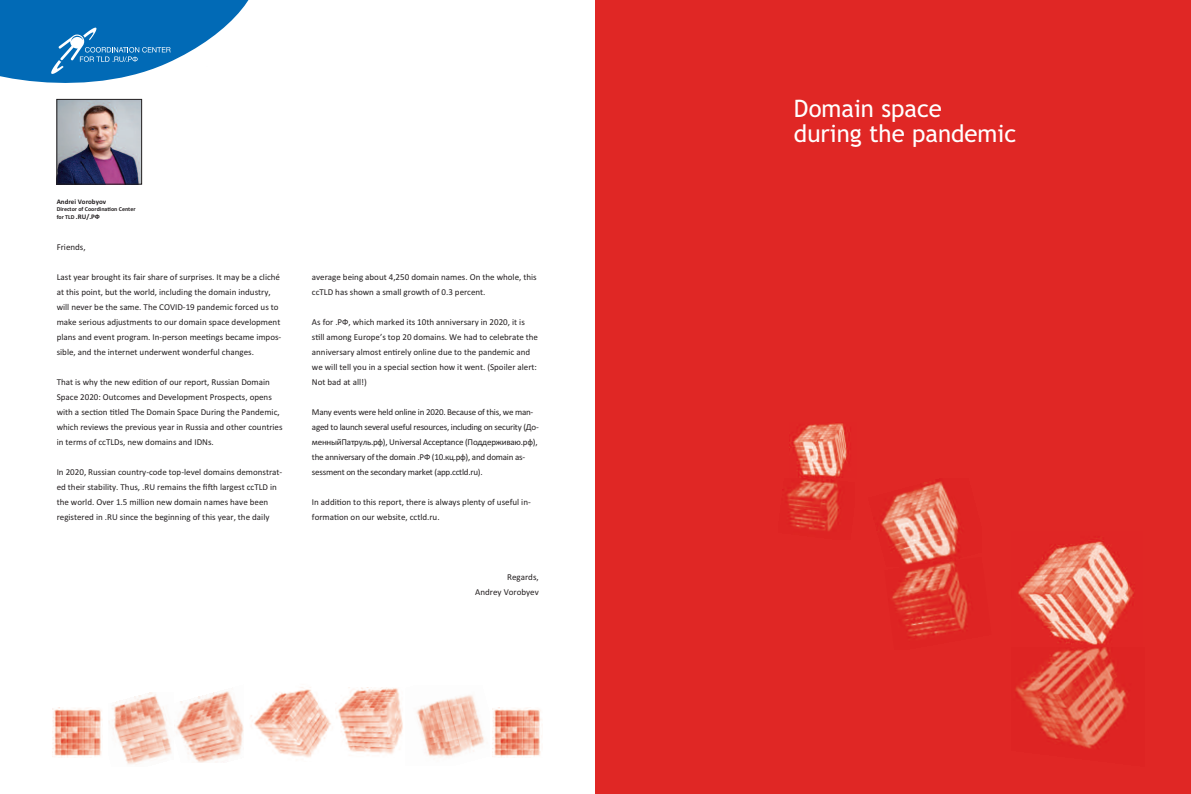
<style>
.page{position:relative;width:1191px;height:794px;background:#fff}
.page>*{position:absolute;margin:0;border:0;box-sizing:border-box;transform-origin:0 0}
.t1{font:24px/25px "Trebuchet MS";color:#fff}
.t2{font:9px/15px "Calibri";color:#231f20}
.t3{font:9px/15px "Calibri";letter-spacing:-.025em;color:#231f20}
.t4{font:700 7px "Calibri";color:#231f20}
.t5{font:700 6px "Calibri";color:#231f20}
.s1{font-size:6px}
</style>
<div class="page">
<div style="left:595px;top:0;width:596px;height:794px;background:#e02725"></div>
<img style="left:881px;top:480px;width:78px;height:77px">
<img style="left:789px;top:423px;width:58px;height:55px">
<img style="left:1018px;top:541px;width:116px;height:104px">
<img style="left:782px;top:478px;width:59px;height:53px">
<img style="left:892px;top:557px;width:76px;height:81px">
<img style="left:1015px;top:647px;width:113px;height:102px">
<img style="left:109px;top:692px;width:63px;height:73px">
<img style="left:174px;top:691px;width:70px;height:71px">
<img style="left:336px;top:688px;width:67px;height:66px">
<img style="left:416px;top:695px;width:68px;height:63px">
<img style="left:53px;top:707px;width:49px;height:50px">
<img style="left:250px;top:687px;width:81px;height:71px">
<img style="left:492px;top:707px;width:50px;height:50px">
<svg style="left:0;top:0;width:249px;height:83px"></svg>
<img style="left:59px;top:101px;width:81px;height:81px">
<div style="left:57px;top:99px;width:85px;height:85px;border:1px solid #231f20"></div>
<p class="t4" style="left:57px;top:197px;width:51px">Andrei Vorobyov</p>
<p class="t5" style="left:57px;top:206px;width:80px">Director of Coordination Center</p>
<p class="t4" style="left:57px;top:213px;width:45px"><span class="s1">for TLD</span> .RU/.РФ</p>
<p class="t2" style="left:57px;top:239px;width:31px">Friends,</p>
<p class="t2" style="left:57px;top:269px;width:226px">Last year brought its fair share of surprises. It may be a cliché at this point, but the world, including the domain industry, will never be the same. The COVID-19 pandemic forced us to make serious adjustments to our domain space development plans and event program. In-person meetings became impos&shy;sible, and the internet underwent wonderful changes.</p>
<p class="t2" style="left:57px;top:374px;width:227px">That is why the new edition of our report, Russian Domain Space 2020: Outcomes and Development Prospects, opens with a section titled The Domain Space During the Pandemic, which reviews the previous year in Russia and other countries in terms of ccTLDs, new domains and IDNs.</p>
<p class="t2" style="left:57px;top:464px;width:227px">In 2020, Russian country-code top-level domains demonstrat&shy;ed their stability. Thus, .RU remains the fifth largest ccTLD in the world. Over 1.5 million new domain names have been registered in .RU since the beginning of this year, the daily</p>
<p class="t2" style="left:312px;top:269px;width:226px">average being about 4,250 domain names. On the whole, this ccTLD has shown a small growth of 0.3 percent.</p>
<p class="t2" style="left:312px;top:314px;width:228px">As for .РФ, which marked its 10th anniversary in 2020, it is still among Europe’s top 20 domains. We had to celebrate the anniversary almost entirely online due to the pandemic and we will tell you in a special section how it went. (Spoiler alert:<br>Not bad at all!)</p>
<p class="t3" style="left:312px;top:404px;width:228px">Many events were held online in 2020. Because of this, we man&shy;aged to launch several useful resources, including on security (До&shy;менныйПатруль.рф), Universal Acceptance (Поддерживаю.рф), the anniversary of the domain .РФ (10.кц.рф), and domain as&shy;sessment on the secondary market (app.cctld.ru).</p>
<p class="t2" style="left:312px;top:494px;width:220px">In addition to this report, there is always plenty of useful in&shy;formation on our website, cctld.ru.</p>
<p class="t2" style="left:475px;top:569px;width:65px;text-align:right">Regards,<br>Andrey Vorobyev</p>
<h1 class="t1" style="left:794px;top:96px;width:224px">Domain space<br>during the pandemic</h1>
</div>
